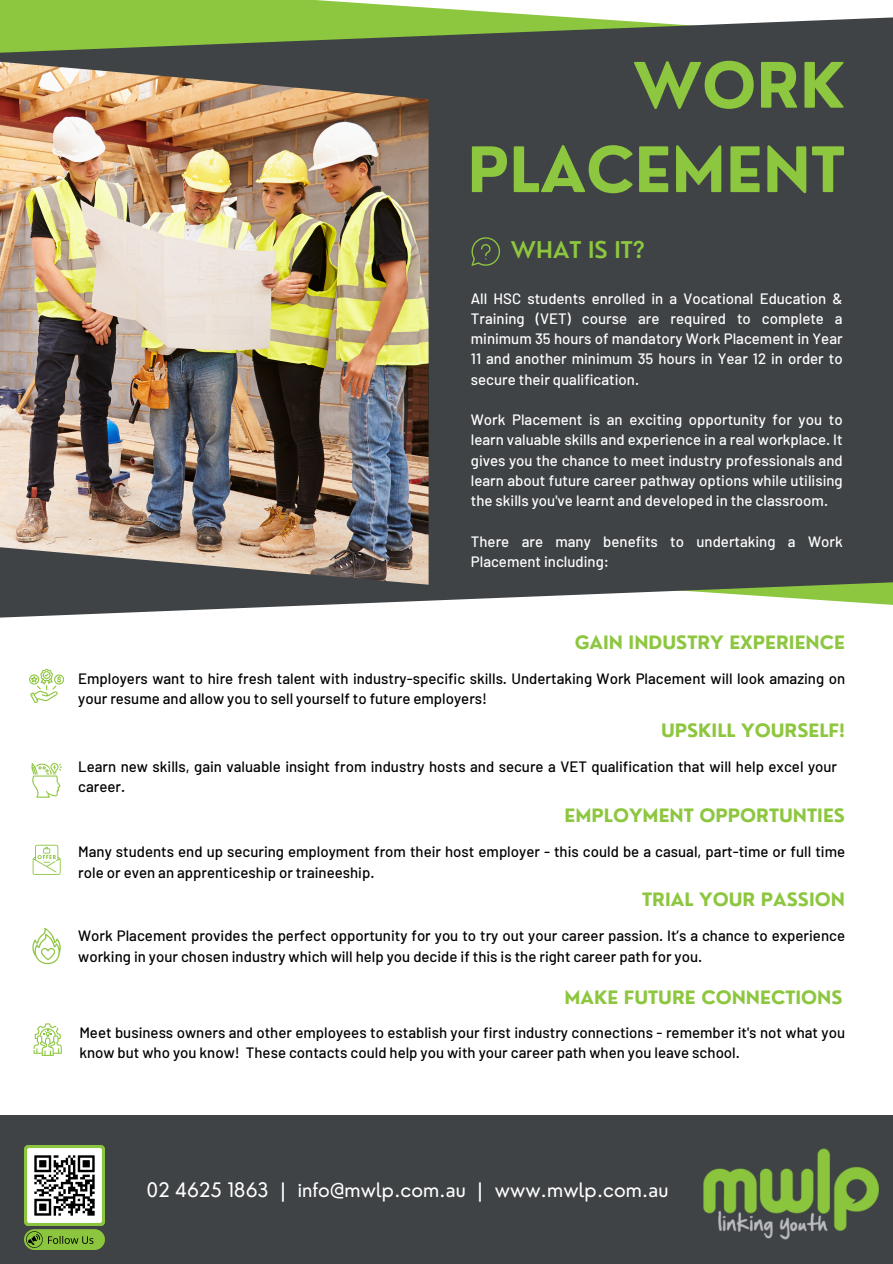
<style>
.page{position:relative;width:893px;height:1264px;background:#fff}
.page>*{position:absolute;margin:0;border:0;box-sizing:border-box;transform-origin:0 0}
.t1{font:700 61.05px/84.3px "Nourd";color:#8dc63f;text-align:right}
.t2{font:600 22.5px "Nourd";color:#8dc63f}
.t3{font:19.5px "Nourd";color:#fff}
.t4{font:700 18px "Nourd";color:#8dc63f}
.t5{font:500 15px/20.2px "Barlow";color:#000}
.t6{font:500 15px/20.2px "Barlow";color:#fff;text-align:justify}
</style>
<div class="page">
<div style="left:0;top:1114px;width:892px;height:149px;background:#3f4345"></div>
<img style="left:703px;top:1148px;width:176px;height:92px">
<img style="left:24px;top:1145px;width:80px;height:104px">
<svg style="left:29px;top:668px;width:35px;height:35px"></svg>
<svg style="left:34px;top:1023px;width:28px;height:32px"></svg>
<svg style="left:31px;top:763px;width:31px;height:34px"></svg>
<svg style="left:33px;top:844px;width:28px;height:30px"></svg>
<svg style="left:32px;top:927px;width:29px;height:37px"></svg>
<svg style="left:0;top:0;width:565px;height:17px;fill:#8dc63f"></svg>
<svg style="left:0;top:17px;width:892px;height:601px;background:#4b514e"></svg>
<img style="left:0;top:29px;width:428px;height:555px">
<svg style="left:471px;top:237px;width:29px;height:29px"></svg>
<p class="t1" style="left:467px;top:43px;width:379px">WORK<br>PLACEMENT</p>
<p class="t2" style="left:511px;top:236px;width:135px">WHAT IS IT?</p>
<p class="t6" style="left:471px;top:287px;width:373px">All HSC students enrolled in a Vocational Education &amp; Training (VET) course are required to complete a minimum 35 hours of mandatory Work Placement in Year 11 and another minimum 35 hours in Year 12 in order to secure their qualification.</p>
<h2 class="t6" style="left:471px;top:409px;width:373px">Work Placement is an exciting opportunity for you to learn valuable skills and experience in a real workplace. It gives you the chance to meet industry professionals and learn about future career pathway options while utilising the skills you've learnt and developed in the classroom.</h2>
<p class="t6" style="left:471px;top:530px;width:373px">There are many benefits to undertaking a Work<br>Placement including:</p>
<h3 class="t4" style="left:574px;top:631px;width:271px">GAIN INDUSTRY EXPERIENCE</h3>
<h3 class="t5" style="left:78px;top:668px;width:768px">Employers want to hire fresh talent with industry-specific skills. Undertaking Work Placement will look amazing on your resume and allow you to sell yourself to future employers!</h3>
<p class="t4" style="left:661px;top:719px;width:185px">UPSKILL YOURSELF!</p>
<p class="t5" style="left:78px;top:755px;width:760px">Learn new skills, gain valuable insight from industry hosts and secure a VET qualification that will help excel your career.</p>
<p class="t4" style="left:564px;top:804px;width:282px">EMPLOYMENT OPPORTUNTIES</p>
<h3 class="t5" style="left:78px;top:841px;width:768px">Many students end up securing employment from their host employer - this could be a casual, part-time or full time role or even an apprenticeship or traineeship.</h3>
<h3 class="t4" style="left:642px;top:888px;width:204px">TRIAL YOUR PASSION</h3>
<p class="t5" style="left:78px;top:925px;width:768px">Work Placement provides the perfect opportunity for you to try out your career passion. It’s a chance to experience working in your chosen industry which will help you decide if this is the right career path for you.</p>
<p class="t4" style="left:564px;top:986px;width:279px">MAKE FUTURE CONNECTIONS</p>
<p class="t5" style="left:79px;top:1021px;width:767px">Meet business owners and other employees to establish your first industry connections - remember it's not what you know but who you know! These contacts could help you with your career path when you leave school.</p>
<p class="t3" style="left:146px;top:1177px;width:523px">02 4625 1863 | info@mwlp.com.au | www.mwlp.com.au</p>
</div>
